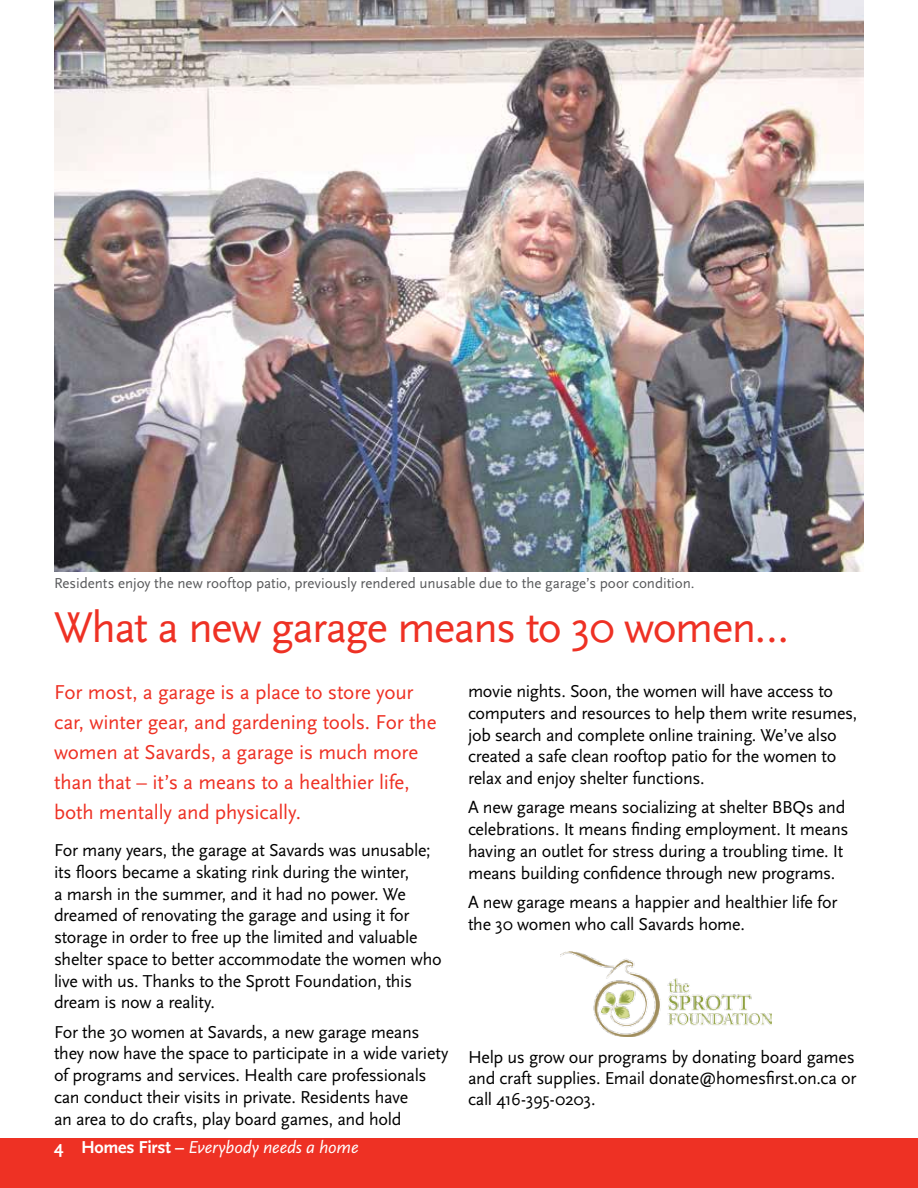
<style>
.page{position:relative;width:918px;height:1188px;background:#fff}
.page>*{position:absolute;margin:0;border:0;box-sizing:border-box;transform-origin:0 0}
.t1{font:45px "Scala Sans OT";letter-spacing:-.03em;color:#ee3124}
.t2{font:21px/30px "Scala Sans OT";letter-spacing:-.01em;color:#ee3124}
.t3{font:18px/21.8px "Scala Sans OT";letter-spacing:-.02em;color:#000}
.t4{font:italic 18px "Scala Sans OT";letter-spacing:-.01em;color:#fff}
.t5{font:15px "Scala Sans OT";letter-spacing:-.005em;color:#58595b}
.s1{font-weight:700;font-style:normal}
</style>
<div class="page">
<div style="left:0;top:1138px;width:918px;height:50px;background:#ee3124"></div>
<img style="left:54px;top:0;width:810px;height:572px">
<img style="left:560px;top:952px;width:212px;height:85px">
<p class="t5" style="left:54px;top:575px;width:642px">Residents enjoy the new rooftop patio, previously rendered unusable due to the garage’s poor condition.</p>
<h1 class="t1" style="left:54px;top:603px;width:736px">What a new garage means to 30 women…</h1>
<p class="t2" style="left:54px;top:678px;width:384px">For most, a garage is a place to store your car, winter gear, and gardening tools. For the women at Savards, a garage is much more than that – it’s a means to a healthier life, both mentally and physically.</p>
<p class="t3" style="left:54px;top:840px;width:389px">For many years, the garage at Savards was unusable; its floors became a skating rink during the winter,<br>a marsh in the summer, and it had no power. We dreamed of renovating the garage and using it for storage in order to free up the limited and valuable shelter space to better accommodate the women who live with us. Thanks to the Sprott Foundation, this dream is now a reality.</p>
<p class="t3" style="left:54px;top:1021px;width:396px">For the 30 women at Savards, a new garage means they now have the space to participate in a wide variety of programs and services. Health care professionals can conduct their visits in private. Residents have<br>an area to do crafts, play board games, and hold</p>
<p class="t3" style="left:468px;top:681px;width:391px">movie nights. Soon, the women will have access to computers and resources to help them write resumes, job search and complete online training. We’ve also created a safe clean rooftop patio for the women to relax and enjoy shelter functions.</p>
<p class="t3" style="left:468px;top:797px;width:382px">A new garage means socializing at shelter BBQs and celebrations. It means finding employment. It means having an outlet for stress during a troubling time. It means building confidence through new programs.</p>
<p class="t3" style="left:468px;top:891px;width:371px">A new garage means a happier and healthier life for the 30 women who call Savards home.</p>
<p class="t3" style="left:468px;top:1047px;width:390px;line-height:21px;text-align:justify">Help us grow our programs by donating board games and craft supplies. Email donate@homesfirst.on.ca or call 416-395-0203.</p>
<p class="t4" style="left:54px;top:1138px;width:306px"><span class="s1">4 Homes First –</span> Everybody needs a home</p>
</div>
